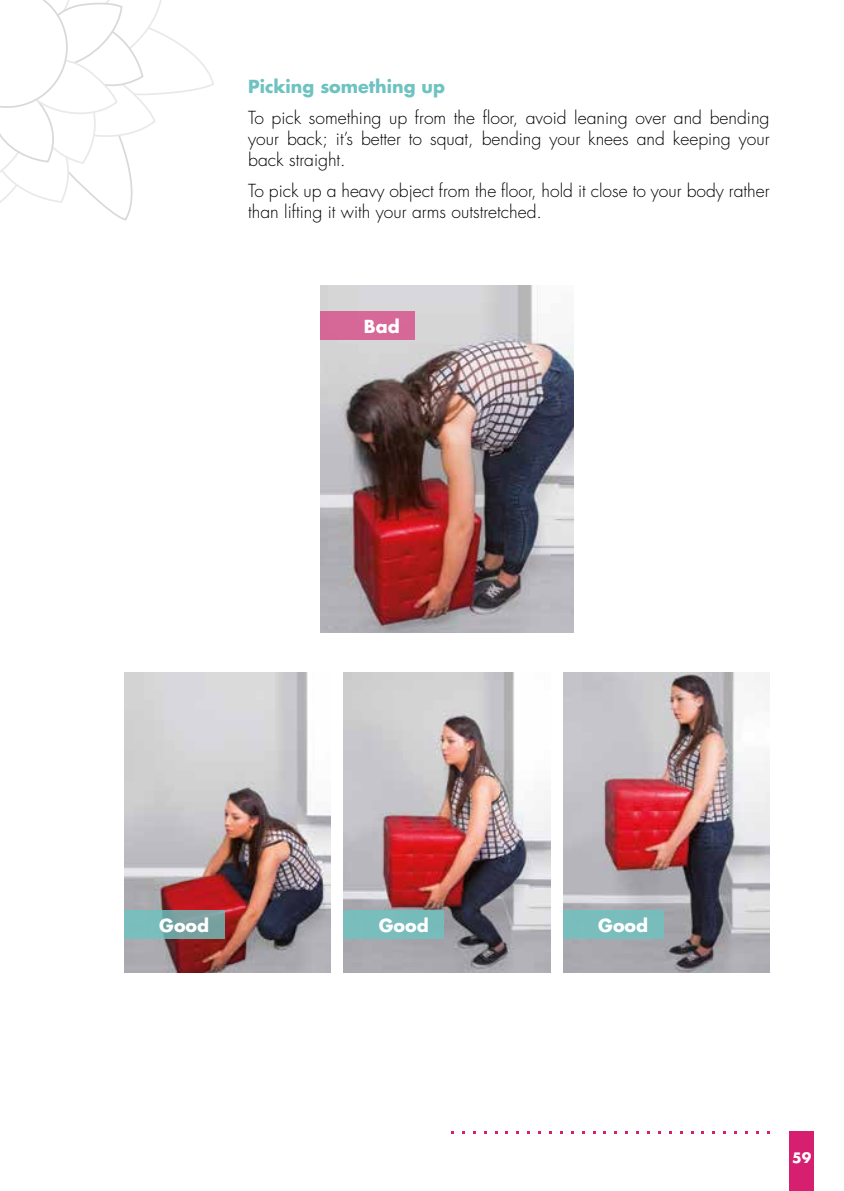
<style>
.page{position:relative;width:844px;height:1191px;background:#fff}
.page>*{position:absolute;margin:0;border:0;box-sizing:border-box;transform-origin:0 0}
.t1{font:300 17.5px/21px "Futura";color:#000;text-align:justify}
.t2{font:700 17.5px "Futura";color:#6ec3c1}
.t3{font:700 17.5px "Futura";color:#fff}
.t4{font:700 14px "Futura";color:#fff}
</style>
<div class="page">
<div style="left:789px;top:1131px;width:25px;height:60px;background:#d71f6f"></div>
<img style="left:320px;top:285px;width:253px;height:347px">
<div style="left:320px;top:311px;width:94px;height:29px;background:#d66898"></div>
<img style="left:563px;top:672px;width:206px;height:300px">
<img style="left:343px;top:672px;width:207px;height:300px">
<img style="left:124px;top:672px;width:206px;height:300px">
<svg style="left:124px;top:910px;width:100px;height:29px;background:#77acab"></svg>
<div style="left:343px;top:910px;width:101px;height:29px;background:#79bcbc"></div>
<div style="left:563px;top:910px;width:100px;height:29px;background:#79bdbc"></div>
<svg style="left:0;top:0;width:214px;height:221px"></svg>
<p class="t2" style="left:248px;top:75px;width:198px">Picking something up</p>
<p class="t1" style="left:248px;top:108px;width:522px">To pick something up from the floor, avoid leaning over and bending your back; it’s better to squat, bending your knees and keeping your back straight.</p>
<p class="t1" style="left:248px;top:181px;width:522px">To pick up a heavy object from the floor, hold it close to your body rather than lifting it with your arms outstretched.</p>
<p class="t3" style="left:364px;top:314px;width:37px">Bad</p>
<p class="t3" style="left:159px;top:913px;width:51px">Good</p>
<p class="t3" style="left:378px;top:913px;width:51px">Good</p>
<p class="t3" style="left:598px;top:913px;width:51px">Good</p>
<p class="t4" style="left:792px;top:1147px;width:21px">59</p>
</div>
